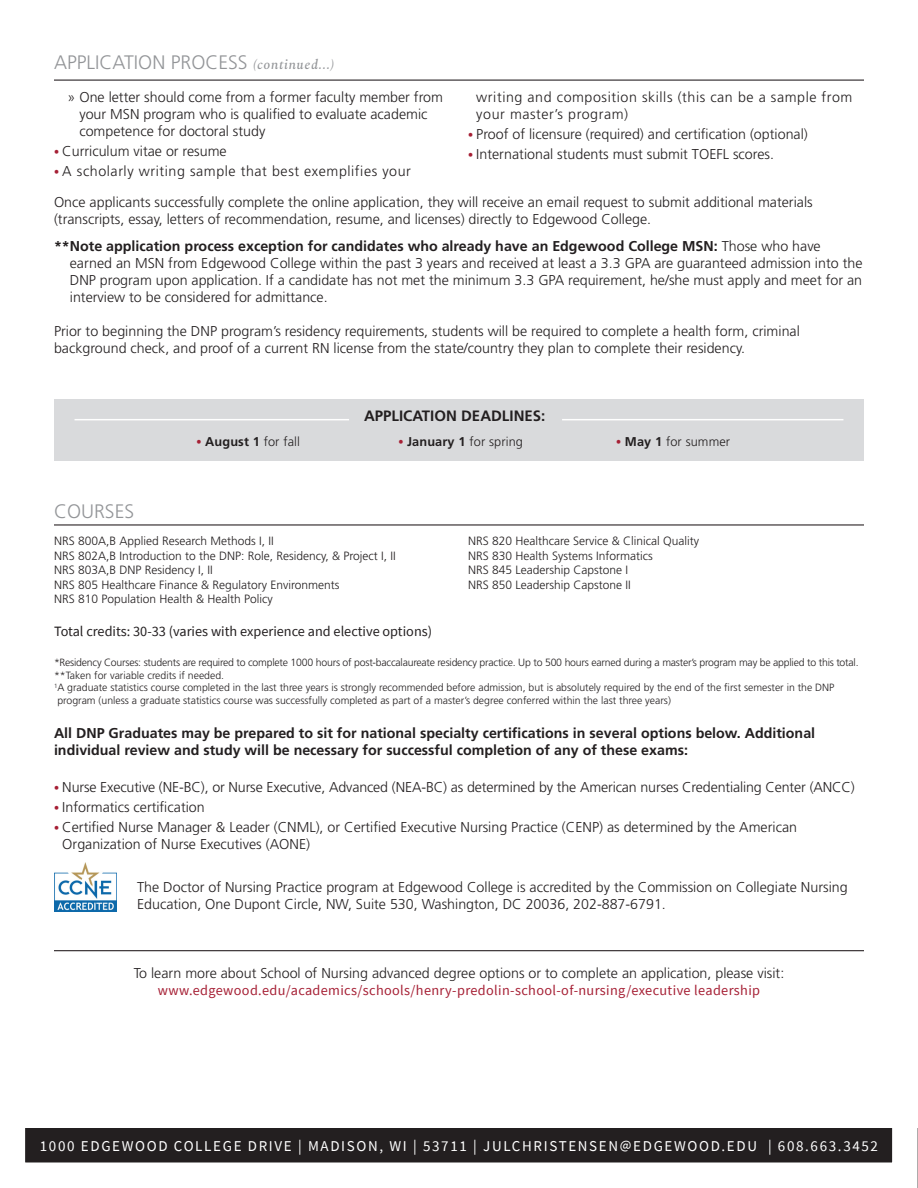
<style>
.page{position:relative;width:918px;height:1188px;background:#fff}
.page>*{position:absolute;margin:0;border:0;box-sizing:border-box;transform-origin:0 0}
.Main_Paragraph{font:300 19.5px "Frutiger LT Std";color:#939598}
.Paragraph_HEADERS{font:300 19.5px "Frutiger LT Std";color:#939598}
.t1{font:15px "Source Sans Pro";letter-spacing:.11em;color:#fff}
.Main_Paragraph-2{font:700 15px "Frutiger LT Std";color:#231f20}
.t2{font:300 14.25px/17.1px "Frutiger LT Std";color:#231f20}
.t3{font:700 14.25px/17.1px "Frutiger LT Std";color:#231f20}
.t4{font:300 14.25px/17.1px "Frutiger LT Std";letter-spacing:.04em;color:#231f20}
.t5{font:14.25px "Source Sans Pro";color:#231f20}
.Main_Paragraph-3{font:300 12.75px "Frutiger LT Std";letter-spacing:.01em;color:#231f20}
.Main_Paragraph-4{font:700 12.75px "Frutiger LT Std";letter-spacing:.01em;color:#231f20}
.t6{font:300 12px "Frutiger LT Std";color:#231f20}
.t7{font:300 10.5px/12.6px "Frutiger LT Std";color:#231f20}
.t8{font:300 10.5px "Frutiger LT Std";letter-spacing:-.02em;color:#231f20}
.s1{font-family:"Spectral";font-weight:500;font-style:italic;font-size:13.5px}
.s2{font-family:"Source Sans Pro";font-weight:400;font-size:16.5px;color:#a62035}
.s3{font-weight:700}
.s4{font-weight:300}
.s5{font-family:"Source Sans Pro";font-weight:400;color:#a62035}
</style>
<div class="page">
<hr style="left:54px;top:950px;width:810px;height:1px;background:#110a0c">
<hr style="left:54px;top:525px;width:810px;height:1px;background:#110a0c">
<hr style="left:54px;top:80px;width:810px;height:1px;background:#110a0c">
<div style="left:54px;top:399px;width:810px;height:62px;background:#d9dadc"></div>
<hr style="left:75px;top:419px;width:274px;height:1px;background:#fff">
<hr style="left:562px;top:419px;width:281px;height:1px;background:#fff">
<img style="left:54px;top:863px;width:62px;height:48px">
<div style="left:0;top:1129px;width:918px;height:59px;background:#231f20"></div>
<div style="left:0;top:0;width:918px;height:1188px;border:26px solid #fff"></div>
<p class="Main_Paragraph" style="left:54px;top:51px;width:282px">APPLICATION PROCESS <span class="s1">(continued...)</span></p>
<p class="t2" style="left:79px;top:89px;width:365px;text-indent:-12px">» One letter should come from a former faculty member from your MSN program who is qualified to evaluate academic competence for doctoral study</p>
<p class="t2" style="left:54px;top:143px;width:174px"><span class="s2">•</span> Curriculum vitae or resume</p>
<p class="t4" style="left:54px;top:163px;width:358px"><span class="s2">•</span> A scholarly writing sample that best exemplifies your</p>
<p class="t4" style="left:476px;top:89px;width:378px">writing and composition skills (this can be a sample from your master’s program)</p>
<p class="t2" style="left:468px;top:126px;width:341px"><span class="s2">•</span> Proof of licensure (required) and certification (optional)</p>
<p class="t2" style="left:468px;top:146px;width:307px"><span class="s2">•</span> International students must submit TOEFL scores.</p>
<p class="t2" style="left:54px;top:194px;width:760px">Once applicants successfully complete the online application, they will receive an email request to submit additional materials (transcripts, essay, letters of recommendation, resume, and licenses) directly to Edgewood College.</p>
<p class="t2" style="left:70px;top:237px;width:794px;text-indent:-16px"><span class="s3">**Note application process exception for candidates who already have an Edgewood College MSN:</span> Those who have earned an MSN from Edgewood College within the past 3 years and received at least a 3.3 GPA are guaranteed admission into the DNP program upon application. If a candidate has not met the minimum 3.3 GPA requirement, he/she must apply and meet for an interview to be considered for admittance.</p>
<p class="t2" style="left:54px;top:323px;width:747px">Prior to beginning the DNP program’s residency requirements, students will be required to complete a health form, criminal background check, and proof of a current RN license from the state/country they plan to complete their residency.</p>
<p class="Main_Paragraph-2" style="left:364px;top:407px;width:183px">APPLICATION DEADLINES:</p>
<p class="Paragraph_HEADERS" style="left:54px;top:500px;width:82px">COURSES</p>
<p class="Main_Paragraph-4" style="left:197px;top:434px;width:105px"><span class="s2">•</span> August 1 <span class="s4">for fall</span></p>
<p class="Main_Paragraph-3" style="left:399px;top:435px;width:126px"><span class="s2">•</span> <span class="s3">January 1</span> for spring</p>
<p class="Main_Paragraph-3" style="left:616px;top:435px;width:115px"><span class="s2">•</span> <span class="s3">May 1</span> for summer</p>
<p class="t6" style="left:54px;top:534px;width:221px">NRS 800A,B Applied Research Methods I, II</p>
<p class="t6" style="left:54px;top:549px;width:343px">NRS 802A,B Introduction to the DNP: Role, Residency, &amp; Project I, II</p>
<p class="t6" style="left:54px;top:563px;width:160px">NRS 803A,B DNP Residency I, II</p>
<p class="t6" style="left:54px;top:578px;width:287px">NRS 805 Healthcare Finance &amp; Regulatory Environments</p>
<p class="t6" style="left:54px;top:592px;width:220px">NRS 810 Population Health &amp; Health Policy</p>
<p class="t6" style="left:468px;top:534px;width:233px">NRS 820 Healthcare Service &amp; Clinical Quality</p>
<p class="t6" style="left:468px;top:549px;width:186px">NRS 830 Health Systems Informatics</p>
<p class="t6" style="left:468px;top:563px;width:162px">NRS 845 Leadership Capstone I</p>
<p class="t6" style="left:468px;top:578px;width:164px">NRS 850 Leadership Capstone II</p>
<p class="t5" style="left:54px;top:622px;width:380px">Total credits: 30-33 (varies with experience and elective options)</p>
<p class="t8" style="left:54px;top:656px;width:806px">*Residency Courses: students are required to complete 1000 hours of post-baccalaureate residency practice. Up to 500 hours earned during a master’s program may be applied to this total.</p>
<p class="t7" style="left:54px;top:669px;width:172px">**Taken for variable credits if needed.</p>
<p class="t7" style="left:57px;top:681px;width:779px;text-indent:-3px"><sup>1</sup>A graduate statistics course completed in the last three years is strongly recommended before admission, but is absolutely required by the end of the first semester in the DNP program (unless a graduate statistics course was successfully completed as part of a master’s degree conferred within the last three years)</p>
<p class="t3" style="left:54px;top:724px;width:763px">All DNP Graduates may be prepared to sit for national specialty certifications in several options below. Additional individual review and study will be necessary for successful completion of any of these exams:</p>
<p class="t2" style="left:54px;top:779px;width:802px"><span class="s2">•</span> Nurse Executive (NE-BC), or Nurse Executive, Advanced (NEA-BC) as determined by the American nurses Credentialing Center (ANCC)</p>
<p class="t2" style="left:54px;top:798px;width:152px"><span class="s2">•</span> Informatics certification</p>
<p class="t2" style="left:62px;top:818px;width:736px;text-indent:-8px"><span class="s2">•</span> Certified Nurse Manager &amp; Leader (CNML), or Certified Executive Nursing Practice (CENP) as determined by the American<br>Organization of Nurse Executives (AONE)</p>
<p class="t2" style="left:137px;top:879px;width:712px">The Doctor of Nursing Practice program at Edgewood College is accredited by the Commission on Collegiate Nursing<br>Education, One Dupont Circle, NW, Suite 530, Washington, DC 20036, 202-887-6791.</p>
<p class="t2" style="left:134px;top:965px;width:652px;text-align:center">To learn more about School of Nursing advanced degree options or to complete an application, please visit: <span class="s5">www.edgewood.edu/academics/schools/henry-predolin-school-of-nursing/executive leadership</span></p>
<p class="t1" style="left:40px;top:1136px;width:840px">1000 EDGEWOOD COLLEGE DRIVE | MADISON, WI | 53711 | JULCHRISTENSEN@EDGEWOOD.EDU | 608.663.3452</p>
</div>
